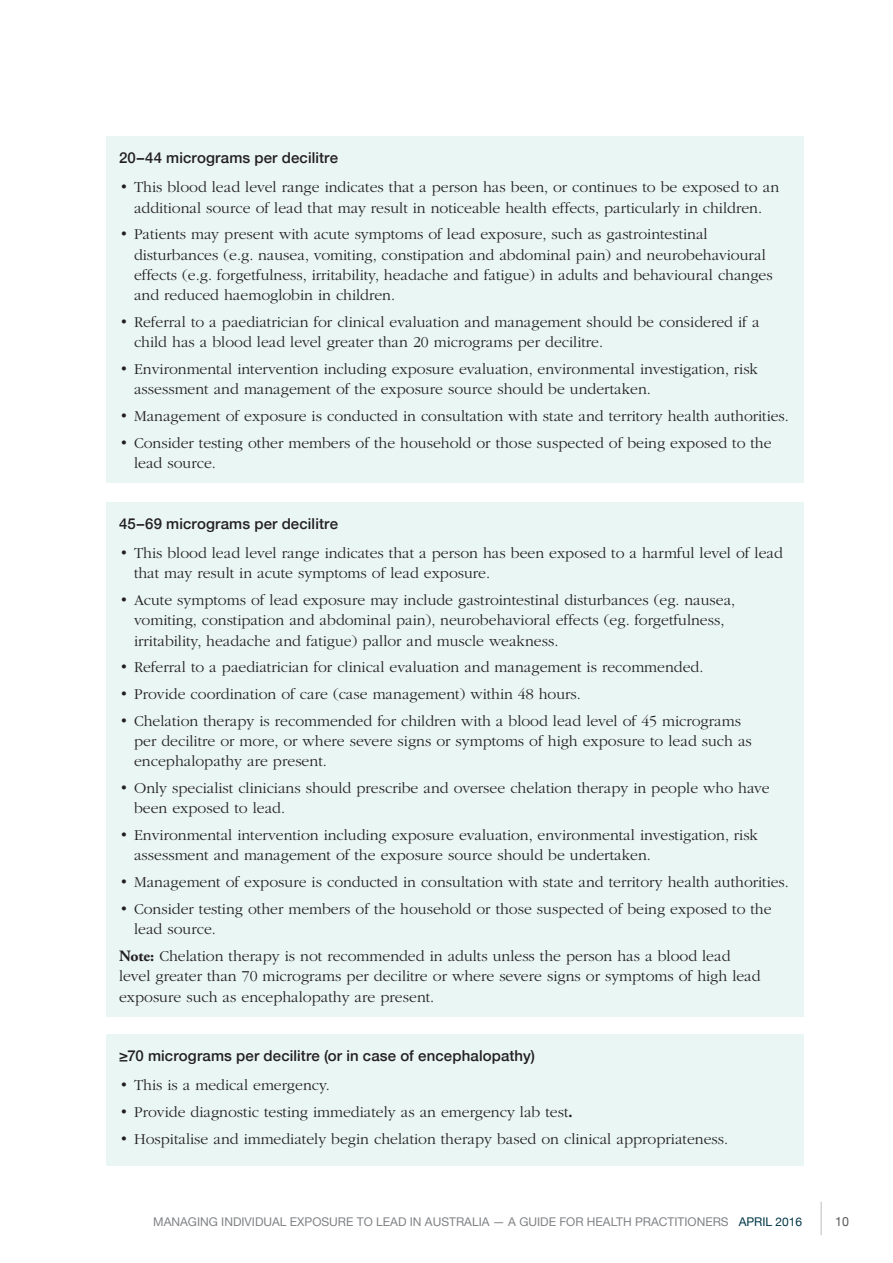
<style>
.page{position:relative;width:893px;height:1263px;background:#fff}
.page>*{position:absolute;margin:0;border:0;box-sizing:border-box;transform-origin:0 0}
.Text{font:300 15.75px/20.2px "ITC Garamond Std";color:#231f20}
.fighead{font:500 15px "Helvetica Neue";letter-spacing:.01em;color:#231f20}
.t1{font:12.75px "Helvetica Neue";color:#58595b}
.t2{font:12px "Helvetica Neue";color:#808285}
.s1{font-family:"Adobe Garamond Pro";font-weight:700}
.s2{color:#003746}
</style>
<div class="page">
<hr style="left:821px;top:1202px;width:1px;height:33px;background:#bcbec0">
<div style="left:106px;top:502px;width:698px;height:514px;background:#e9f6f4"></div>
<div style="left:106px;top:136px;width:698px;height:347px;background:#e9f6f4"></div>
<div style="left:106px;top:1034px;width:698px;height:131px;background:#e9f6f4"></div>
<p class="fighead" style="left:119px;top:146px;width:220px">20–44 micrograms per decilitre</p>
<p class="Text" style="left:119px;top:177px;width:662px;text-align:center">• This blood lead level range indicates that a person has been, or continues to be exposed to an additional source of lead that may result in noticeable health effects, particularly in children.</p>
<p class="Text" style="left:134px;top:224px;width:640px;text-indent:-15px">• Patients may present with acute symptoms of lead exposure, such as gastrointestinal disturbances (e.g. nausea, vomiting, constipation and abdominal pain) and neurobehavioural effects (e.g. forgetfulness, irritability, headache and fatigue) in adults and behavioural changes and reduced haemoglobin in children.</p>
<p class="Text" style="left:134px;top:312px;width:627px;text-indent:-15px">• Referral to a paediatrician for clinical evaluation and management should be considered if a child has a blood lead level greater than 20 micrograms per decilitre.</p>
<p class="Text" style="left:134px;top:359px;width:626px;text-indent:-15px">• Environmental intervention including exposure evaluation, environmental investigation, risk assessment and management of the exposure source should be undertaken.</p>
<p class="Text" style="left:119px;top:406px;width:671px">• Management of exposure is conducted in consultation with state and territory health authorities.</p>
<p class="Text" style="left:134px;top:433px;width:639px;text-indent:-15px">• Consider testing other members of the household or those suspected of being exposed to the lead source.</p>
<p class="fighead" style="left:119px;top:512px;width:220px">45–69 micrograms per decilitre</p>
<p class="Text" style="left:134px;top:543px;width:650px;text-indent:-15px">• This blood lead level range indicates that a person has been exposed to a harmful level of lead that may result in acute symptoms of lead exposure.</p>
<p class="Text" style="left:134px;top:590px;width:603px;text-indent:-15px">• Acute symptoms of lead exposure may include gastrointestinal disturbances (eg. nausea, vomiting, constipation and abdominal pain), neurobehavioral effects (eg. forgetfulness, irritability, headache and fatigue) pallor and muscle weakness.</p>
<p class="Text" style="left:119px;top:657px;width:586px">• Referral to a paediatrician for clinical evaluation and management is recommended.</p>
<p class="Text" style="left:119px;top:684px;width:463px">• Provide coordination of care (case management) within 48 hours.</p>
<p class="Text" style="left:134px;top:711px;width:619px;text-indent:-15px">• Chelation therapy is recommended for children with a blood lead level of 45 micrograms per decilitre or more, or where severe signs or symptoms of high exposure to lead such as encephalopathy are present.</p>
<p class="Text" style="left:134px;top:778px;width:637px;text-indent:-15px">• Only specialist clinicians should prescribe and oversee chelation therapy in people who have been exposed to lead.</p>
<p class="Text" style="left:134px;top:825px;width:626px;text-indent:-15px">• Environmental intervention including exposure evaluation, environmental investigation, risk assessment and management of the exposure source should be undertaken.</p>
<p class="Text" style="left:119px;top:872px;width:671px">• Management of exposure is conducted in consultation with state and territory health authorities.</p>
<p class="Text" style="left:134px;top:899px;width:639px;text-indent:-15px">• Consider testing other members of the household or those suspected of being exposed to the lead source.</p>
<p class="Text" style="left:119px;top:946px;width:643px"><span class="s1">Note:</span> Chelation therapy is not recommended in adults unless the person has a blood lead level greater than 70 micrograms per decilitre or where severe signs or symptoms of high lead exposure such as encephalopathy are present.</p>
<p class="fighead" style="left:119px;top:1044px;width:417px">≥70 micrograms per decilitre (or in case of encephalopathy)</p>
<p class="Text" style="left:119px;top:1075px;width:212px">• This is a medical emergency.</p>
<p class="Text" style="left:119px;top:1102px;width:455px">• Provide diagnostic testing immediately as an emergency lab test<span class="s1">.</span></p>
<p class="Text" style="left:119px;top:1129px;width:611px">• Hospitalise and immediately begin chelation therapy based on clinical appropriateness.</p>
<p class="t2" style="left:153px;top:1213px;width:650px">MANAGING INDIVIDUAL EXPOSURE TO LEAD IN AUSTRALIA — A GUIDE FOR HEALTH PRACTITIONERS <span class="s2">APRIL 2016</span></p>
<p class="t1" style="left:835px;top:1213px;width:15px">10</p>
</div>
